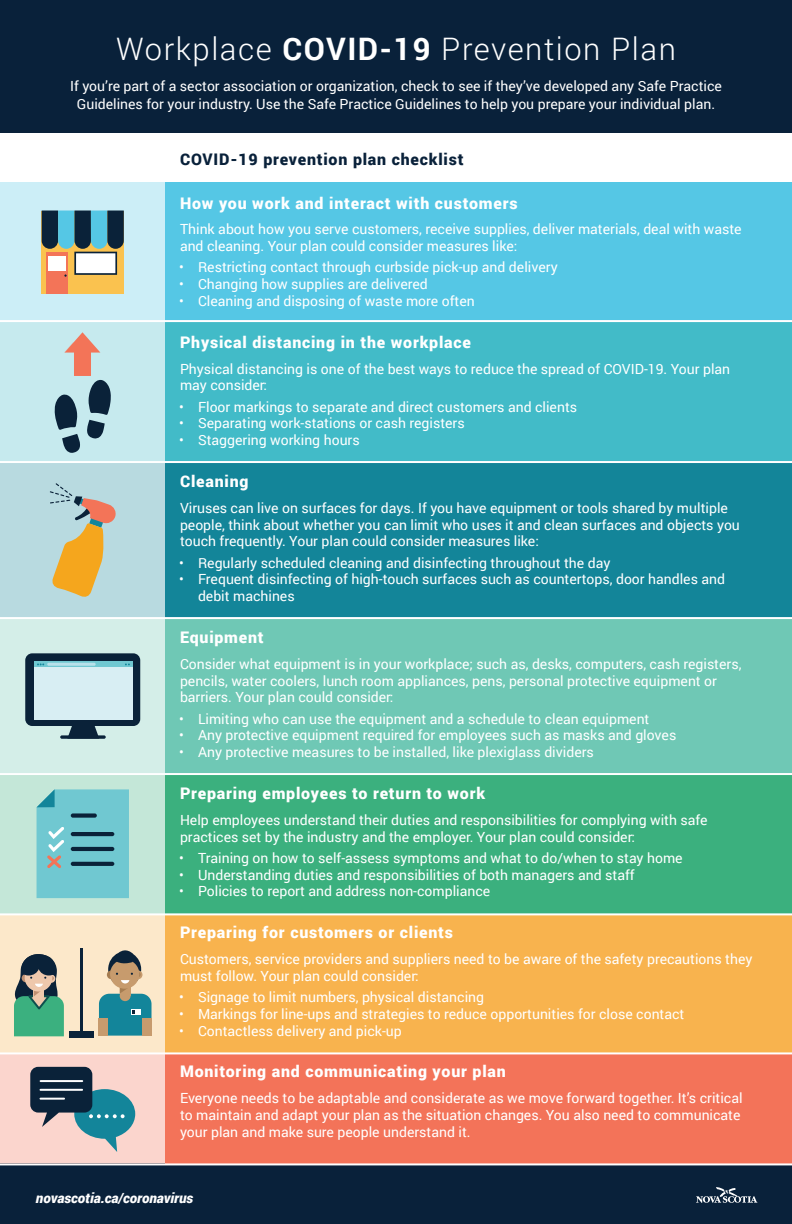
<style>
.page{position:relative;width:792px;height:1224px;background:#fff}
.page>*{position:absolute;margin:0;border:0;box-sizing:border-box;transform-origin:0 0}
.t1{font:300 31px "Roboto";letter-spacing:.05em;color:#fff}
.t2{font:900 16px "Roboto";letter-spacing:.05em;color:#fff}
.t3{font:900 16px "Roboto";letter-spacing:.05em;color:#09213a}
.t4{font:14px/16.8px "Roboto";color:#fff}
.t5{font:italic 900 14px "Roboto";color:#fff}
.s1{font-weight:700}
</style>
<div class="page">
<div style="left:0;top:1163px;width:792px;height:61px;background:#09213a"></div>
<div style="left:0;top:0;width:792px;height:133px;background:#09213a"></div>
<div style="left:165px;top:183px;width:627px;height:138px;background:#55c7e5"></div>
<div style="left:0;top:183px;width:165px;height:138px;background:#cceef7"></div>
<div style="left:165px;top:322px;width:627px;height:141px;background:#42bbc8"></div>
<div style="left:0;top:322px;width:165px;height:141px;background:#c6eaee"></div>
<div style="left:165px;top:462px;width:627px;height:156px;background:#138599"></div>
<div style="left:0;top:462px;width:165px;height:156px;background:#b8dae0"></div>
<div style="left:165px;top:618px;width:627px;height:156px;background:#6fc8b5"></div>
<div style="left:0;top:618px;width:165px;height:156px;background:#d4eee8"></div>
<div style="left:165px;top:773px;width:627px;height:141px;background:#3bb07e"></div>
<div style="left:0;top:773px;width:165px;height:141px;background:#c4e7d8"></div>
<div style="left:165px;top:915px;width:627px;height:138px;background:#f8b34e"></div>
<div style="left:0;top:915px;width:165px;height:138px;background:#fce8ca"></div>
<div style="left:165px;top:1054px;width:627px;height:110px;background:#f37359"></div>
<div style="left:0;top:1054px;width:165px;height:110px;background:#fbd5cd"></div>
<hr style="left:0;top:320px;width:792px;height:2px;background:#fff">
<hr style="left:0;top:461px;width:792px;height:2px;background:#fff">
<hr style="left:0;top:617px;width:792px;height:2px;background:#fff">
<hr style="left:0;top:773px;width:792px;height:2px;background:#fff">
<hr style="left:0;top:913px;width:792px;height:2px;background:#fff">
<hr style="left:0;top:1052px;width:792px;height:2px;background:#fff">
<hr style="left:0;top:1163px;width:792px;height:2px;background:#fff">
<svg style="left:696px;top:1187px;width:61px;height:16px"></svg>
<hr style="left:80px;top:949px;width:3px;height:82px;background:#0a2239">
<svg style="left:99px;top:950px;width:53px;height:86px"></svg>
<svg style="left:14px;top:954px;width:50px;height:82px"></svg>
<div style="left:69px;top:1031px;width:25px;height:6px;background:#0a2239"></div>
<svg style="left:68px;top:726px;width:30px;height:9px"></svg>
<div style="left:25px;top:653px;width:115px;height:73px;background:#0a2239;border-radius:7px"></div>
<div style="left:34px;top:662px;width:98px;height:58px;background:#d8eef3"></div>
<div style="left:34px;top:662px;width:98px;height:5px;background:#70c8d1"></div>
<svg style="left:37px;top:663px;width:7px;height:2px"></svg>
<hr style="left:47px;top:663px;width:49px;height:3px;background:#b8e1ea;border-radius:2px">
<svg style="left:60px;top:735px;width:46px;height:4px"></svg>
<svg style="left:37px;top:789px;width:92px;height:109px;background:#6cbcc5"></svg>
<svg style="left:55px;top:332px;width:56px;height:121px"></svg>
<svg style="left:30px;top:1067px;width:105px;height:85px"></svg>
<svg style="left:50px;top:483px;width:66px;height:114px"></svg>
<div style="left:42px;top:211px;width:82px;height:82px;background:#fac24f"></div>
<div style="left:46px;top:252px;width:22px;height:41px;background:#f37458"></div>
<svg style="left:42px;top:210px;width:82px;height:67px"></svg>
<h1 class="t1" style="left:116px;top:28px;width:561px">Workplace <span class="s1">COVID-19</span> Prevention Plan</h1>
<p class="t4" style="left:70px;top:76px;width:653px;line-height:18px;text-align:center">If you’re part of a sector association or organization, check to see if they’ve developed any Safe Practice<br>Guidelines for your industry. Use the Safe Practice Guidelines to help you prepare your individual plan.</p>
<p class="t3" style="left:180px;top:148px;width:285px">COVID-19 prevention plan checklist</p>
<p class="t2" style="left:180px;top:192px;width:339px">How you work and interact with customers</p>
<p class="t4" style="left:180px;top:220px;width:563px">Think about how you serve customers, receive supplies, deliver materials, deal with waste and cleaning. Your plan could consider measures like:</p>
<p class="t4" style="left:179px;top:259px;width:380px">• Restricting contact through curbside pick-up and delivery</p>
<p class="t4" style="left:179px;top:275px;width:250px">• Changing how supplies are delivered</p>
<p class="t4" style="left:179px;top:292px;width:297px">• Cleaning and disposing of waste more often</p>
<p class="t2" style="left:180px;top:331px;width:293px">Physical distancing in the workplace</p>
<p class="t4" style="left:180px;top:360px;width:552px">Physical distancing is one of the best ways to reduce the spread of COVID-19. Your plan may consider:</p>
<p class="t4" style="left:179px;top:398px;width:400px">• Floor markings to separate and direct customers and clients</p>
<p class="t4" style="left:179px;top:415px;width:287px">• Separating work-stations or cash registers</p>
<p class="t4" style="left:179px;top:431px;width:182px">• Staggering working hours</p>
<p class="t2" style="left:180px;top:470px;width:70px">Cleaning</p>
<p class="t4" style="left:180px;top:499px;width:561px">Viruses can live on surfaces for days. If you have equipment or tools shared by multiple people, think about whether you can limit who uses it and clean surfaces and objects you touch frequently. Your plan could consider measures like:</p>
<p class="t4" style="left:179px;top:554px;width:433px">• Regularly scheduled cleaning and disinfecting throughout the day</p>
<p class="t4" style="left:198px;top:571px;width:529px;text-indent:-19px">• Frequent disinfecting of high-touch surfaces such as countertops, door handles and debit machines</p>
<p class="t2" style="left:180px;top:626px;width:85px">Equipment</p>
<p class="t4" style="left:180px;top:655px;width:563px">Consider what equipment is in your workplace; such as, desks, computers, cash registers, pencils, water coolers, lunch room appliances, pens, personal protective equipment or barriers. Your plan could consider:</p>
<p class="t4" style="left:179px;top:710px;width:472px">• Limiting who can use the equipment and a schedule to clean equipment</p>
<p class="t4" style="left:179px;top:727px;width:499px">• Any protective equipment required for employees such as masks and gloves</p>
<p class="t4" style="left:179px;top:743px;width:416px">• Any protective measures to be installed, like plexiglass dividers</p>
<p class="t2" style="left:180px;top:782px;width:307px">Preparing employees to return to work</p>
<p class="t4" style="left:180px;top:811px;width:529px">Help employees understand their duties and responsibilities for complying with safe practices set by the industry and the employer. Your plan could consider:</p>
<p class="t4" style="left:179px;top:849px;width:505px">• Training on how to self-assess symptoms and what to do/when to stay home</p>
<p class="t4" style="left:179px;top:866px;width:457px">• Understanding duties and responsibilities of both managers and staff</p>
<p class="t4" style="left:179px;top:883px;width:313px">• Policies to report and address non-compliance</p>
<p class="t2" style="left:180px;top:921px;width:275px">Preparing for customers or clients</p>
<p class="t4" style="left:180px;top:950px;width:574px">Customers, service providers and suppliers need to be aware of the safety precautions they must follow. Your plan could consider:</p>
<p class="t4" style="left:179px;top:988px;width:307px">• Signage to limit numbers, physical distancing</p>
<p class="t4" style="left:179px;top:1005px;width:507px">• Markings for line-ups and strategies to reduce opportunities for close contact</p>
<p class="t4" style="left:179px;top:1022px;width:224px">• Contactless delivery and pick-up</p>
<p class="t2" style="left:180px;top:1060px;width:327px">Monitoring and communicating your plan</p>
<p class="t4" style="left:180px;top:1089px;width:564px">Everyone needs to be adaptable and considerate as we move forward together. It’s critical to maintain and adapt your plan as the situation changes. You also need to communicate your plan and make sure people understand it.</p>
<p class="t5" style="left:36px;top:1188px;width:159px">novascotia.ca/coronavirus</p>
</div>
